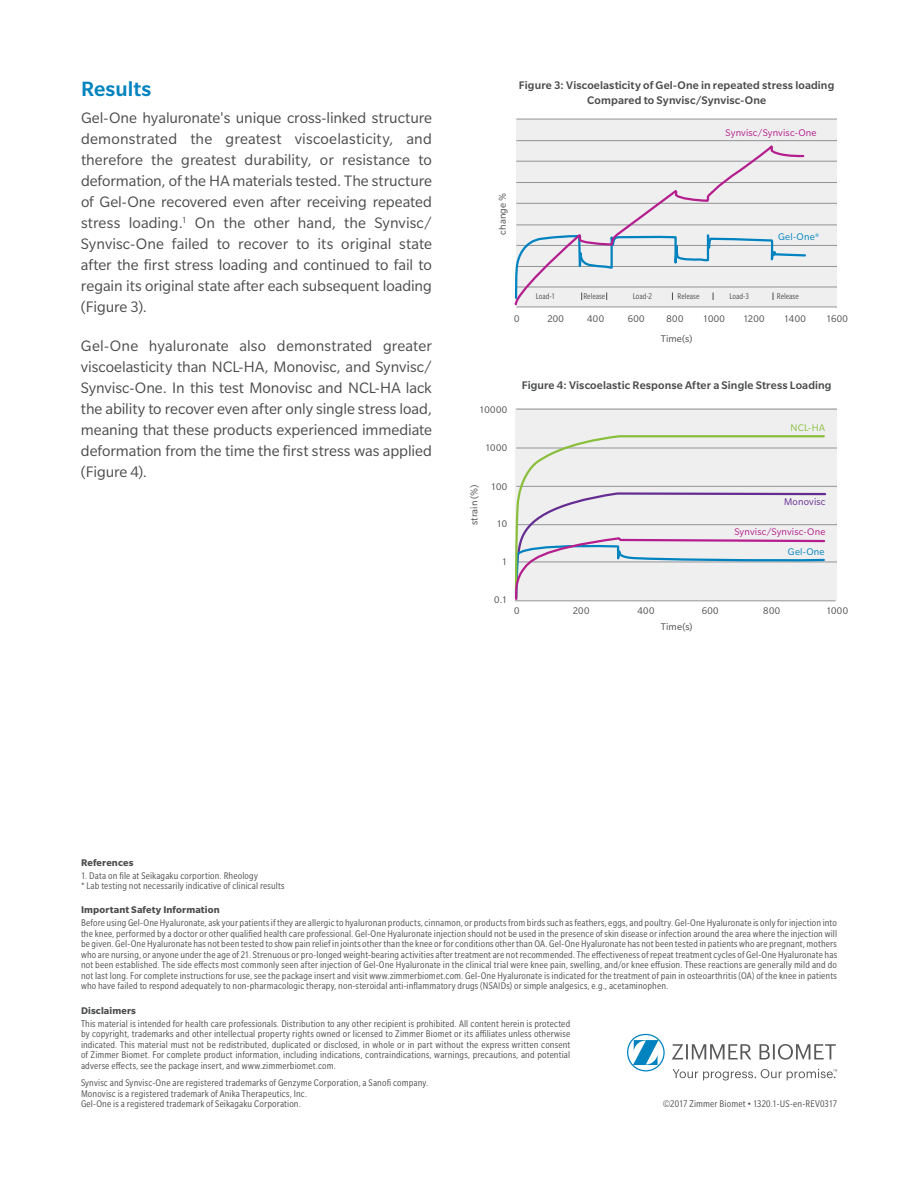
<style>
.page{position:relative;width:918px;height:1188px;background:#fff}
.page>*{position:absolute;margin:0;border:0;box-sizing:border-box;transform-origin:0 0}
.t1{font:500 22.5px "Slate Pro";letter-spacing:.005em;color:#0083bf}
.t2{font:16.5px/21px "Slate Pro";letter-spacing:-.005em;color:#4b4c4d;text-align:justify}
.t3{font:500 12px/15px "Slate Pro";letter-spacing:.01em;color:#4b4c4d;text-align:center}
.t4{font:condensed 10.5px/10.5px "Slate Pro";letter-spacing:.015em;color:#4b4c4d;text-align:justify}
.t5{font:10.5px "Slate Pro";letter-spacing:.03em;color:#4b4c4d}
.t6{font:700 10.5px "Slate Pro";letter-spacing:.015em;color:#4b4c4d}
.t7{font:10.5px "Slate Pro";letter-spacing:.015em;color:#b41e8d}
.t8{font:10.5px "Slate Pro";letter-spacing:.015em;color:#0083bf}
.t9{font:10.5px "Slate Pro";letter-spacing:.015em;color:#652d91}
.t10{font:10.5px "Slate Pro";color:#8abf3d}
.t11{font:condensed 9px "Slate Pro";color:#4b4c4d;scale:.95 1}
</style>
<div class="page">
<div style="left:516px;top:119px;width:321px;height:188px;background:#efeff0"></div>
<hr style="left:516px;top:119px;width:321px;height:1px;background:#919396">
<hr style="left:516px;top:140px;width:321px;height:1px;background:#919396">
<hr style="left:516px;top:161px;width:321px;height:1px;background:#919396">
<hr style="left:516px;top:182px;width:321px;height:1px;background:#919396">
<hr style="left:516px;top:203px;width:321px;height:1px;background:#919396">
<hr style="left:516px;top:225px;width:321px;height:1px;background:#919396">
<hr style="left:516px;top:245px;width:321px;height:1px;background:#919396">
<hr style="left:516px;top:266px;width:321px;height:1px;background:#919396">
<hr style="left:516px;top:287px;width:321px;height:1px;background:#919396">
<hr style="left:516px;top:307px;width:321px;height:1px;background:#919396">
<svg style="left:516px;top:202px;width:291px;height:106px"></svg>
<svg style="left:514px;top:145px;width:292px;height:161px"></svg>
<div style="left:515px;top:409px;width:322px;height:192px;background:#efeff0"></div>
<hr style="left:515px;top:600px;width:321px;height:1px;background:#919396">
<hr style="left:516px;top:562px;width:321px;height:1px;background:#919396">
<hr style="left:516px;top:524px;width:321px;height:1px;background:#919396">
<hr style="left:516px;top:486px;width:321px;height:1px;background:#919396">
<hr style="left:516px;top:448px;width:321px;height:1px;background:#919396">
<hr style="left:516px;top:409px;width:321px;height:1px;background:#919396">
<svg style="left:516px;top:435px;width:310px;height:56px"></svg>
<svg style="left:514px;top:491px;width:313px;height:110px"></svg>
<svg style="left:672px;top:1044px;width:164px;height:16px"></svg>
<svg style="left:627px;top:1034px;width:38px;height:37px"></svg>
<svg style="left:673px;top:1069px;width:164px;height:12px"></svg>
<p class="t1" style="left:81px;top:76px;width:72px">Results</p>
<p class="t2" style="left:81px;top:107px;width:353px">Gel-One hyaluronate's unique cross-linked structure demonstrated the greatest viscoelasticity, and therefore the greatest durability, or resistance to deformation, of the HA materials tested. The structure of Gel-One recovered even after receiving repeated stress loading.<sup>1</sup> On the other hand, the Synvisc/ Synvisc-One failed to recover to its original state after the first stress loading and continued to fail to regain its original state after each subsequent loading (Figure 3).</p>
<p class="t2" style="left:81px;top:335px;width:353px">Gel-One hyaluronate also demonstrated greater viscoelasticity than NCL-HA, Monovisc, and Synvisc/ Synvisc-One. In this test Monovisc and NCL-HA lack the ability to recover even after only single stress load, meaning that these products experienced immediate deformation from the time the first stress was applied (Figure 4).</p>
<p class="t3" style="left:519px;top:77px;width:317px">Figure 3: Viscoelasticity of Gel-One in repeated stress loading<br>Compared to Synvisc/Synvisc-One</p>
<p class="t7" style="left:726px;top:127px;width:92px">Synvisc/Synvisc-One</p>
<p class="t5" style="left:497px;top:235px;width:43px;rotate:-90deg">change %</p>
<p class="t8" style="left:778px;top:231px;width:42px">Gel-One<sup>®</sup></p>
<p class="t5" style="left:514px;top:313px;width:7px">0</p>
<p class="t11" style="left:536px;top:291px;width:22px">Load-1</p>
<p class="t11" style="left:583px;top:291px;width:25px">Release</p>
<p class="t11" style="left:633px;top:291px;width:22px">Load-2</p>
<p class="t11" style="left:678px;top:291px;width:25px">Release</p>
<p class="t11" style="left:729px;top:291px;width:22px">Load-3</p>
<p class="t11" style="left:777px;top:291px;width:25px">Release</p>
<p class="t5" style="left:547px;top:313px;width:18px">200</p>
<p class="t5" style="left:587px;top:313px;width:18px">400</p>
<p class="t5" style="left:628px;top:313px;width:18px">600</p>
<p class="t5" style="left:667px;top:313px;width:18px">800</p>
<p class="t5" style="left:703px;top:313px;width:24px">1000</p>
<p class="t5" style="left:743px;top:313px;width:23px">1200</p>
<p class="t5" style="left:784px;top:313px;width:23px">1400</p>
<p class="t5" style="left:826px;top:313px;width:23px">1600</p>
<p class="t5" style="left:661px;top:333px;width:33px">Time(s)</p>
<p class="t5" style="left:479px;top:404px;width:29px">10000</p>
<p class="t5" style="left:485px;top:442px;width:24px">1000</p>
<p class="t5" style="left:469px;top:525px;width:42px;rotate:-90deg">strain (%)</p>
<p class="t5" style="left:491px;top:481px;width:18px">100</p>
<p class="t5" style="left:497px;top:519px;width:12px">10</p>
<p class="t5" style="left:502px;top:556px;width:7px">1</p>
<p class="t5" style="left:494px;top:594px;width:14px">0.1</p>
<p class="t3" style="left:522px;top:378px;width:311px">Figure 4: Viscoelastic Response After a Single Stress Loading</p>
<p class="t10" style="left:791px;top:423px;width:36px">NCL-HA</p>
<p class="t9" style="left:784px;top:496px;width:43px">Monovisc</p>
<p class="t7" style="left:734px;top:526px;width:92px">Synvisc/Synvisc-One</p>
<p class="t8" style="left:788px;top:547px;width:38px">Gel-One</p>
<p class="t5" style="left:514px;top:606px;width:7px">0</p>
<p class="t5" style="left:573px;top:606px;width:18px">200</p>
<p class="t5" style="left:637px;top:606px;width:18px">400</p>
<p class="t5" style="left:702px;top:606px;width:18px">600</p>
<p class="t5" style="left:763px;top:606px;width:18px">800</p>
<p class="t5" style="left:826px;top:606px;width:24px">1000</p>
<p class="t5" style="left:661px;top:621px;width:33px">Time(s)</p>
<p class="t6" style="left:81px;top:857px;width:54px">References</p>
<p class="t4" style="left:81px;top:870px;width:178px">1. Data on file at Seikagaku corportion. Rheology</p>
<p class="t4" style="left:81px;top:881px;width:205px">* Lab testing not necessarily indicative of clinical results</p>
<p class="t6" style="left:81px;top:904px;width:140px">Important Safety Information</p>
<p class="t4" style="left:81px;top:917px;width:758px">Before using Gel-One Hyaluronate, ask your patients if they are allergic to hyaluronan products, cinnamon, or products from birds such as feathers, eggs, and poultry. Gel-One Hyaluronate is only for injection into the knee, performed by a doctor or other qualified health care professional. Gel-One Hyaluronate injection should not be used in the presence of skin disease or infection around the area where the injection will be given. Gel-One Hyaluronate has not been tested to show pain relief in joints other than the knee or for conditions other than OA. Gel-One Hyaluronate has not been tested in patients who are pregnant, mothers who are nursing, or anyone under the age of 21. Strenuous or pro-longed weight-bearing activities after treatment are not recommended. The effectiveness of repeat treatment cycles of Gel-One Hyaluronate has not been established. The side effects most commonly seen after injection of Gel-One Hyaluronate in the clinical trial were knee pain, swelling, and/or knee effusion. These reactions are generally mild and do not last long. For complete instructions for use, see the package insert and visit www.zimmerbiomet.com. Gel-One Hyaluronate is indicated for the treatment of pain in osteoarthritis (OA) of the knee in patients who have failed to respond adequately to non-pharmacologic therapy, non-steroidal anti-inflammatory drugs (NSAIDs) or simple analgesics, e.g., acetaminophen.</p>
<p class="t6" style="left:81px;top:1005px;width:56px">Disclaimers</p>
<p class="t4" style="left:81px;top:1018px;width:491px">This material is intended for health care professionals. Distribution to any other recipient is prohibited. All content herein is protected by copyright, trademarks and other intellectual property rights owned or licensed to Zimmer Biomet or its affiliates unless otherwise indicated. This material must not be redistributed, duplicated or disclosed, in whole or in part without the express written consent of Zimmer Biomet. For complete product information, including indications, contraindications, warnings, precautions, and potential adverse effects, see the package insert, and www.zimmerbiomet.com.</p>
<p class="t4" style="left:81px;top:1077px;width:349px">Synvisc and Synvisc-One are registered trademarks of Genzyme Corporation, a Sanofi company.</p>
<p class="t4" style="left:81px;top:1088px;width:228px">Monovisc is a registered trademark of Anika Therapeutics, Inc.</p>
<p class="t4" style="left:81px;top:1098px;width:221px">Gel-One is a registered trademark of Seikagaku Corporation.</p>
<p class="t4" style="left:663px;top:1098px;width:176px">©2017 Zimmer Biomet • 1320.1-US-en-REV0317</p>
</div>
